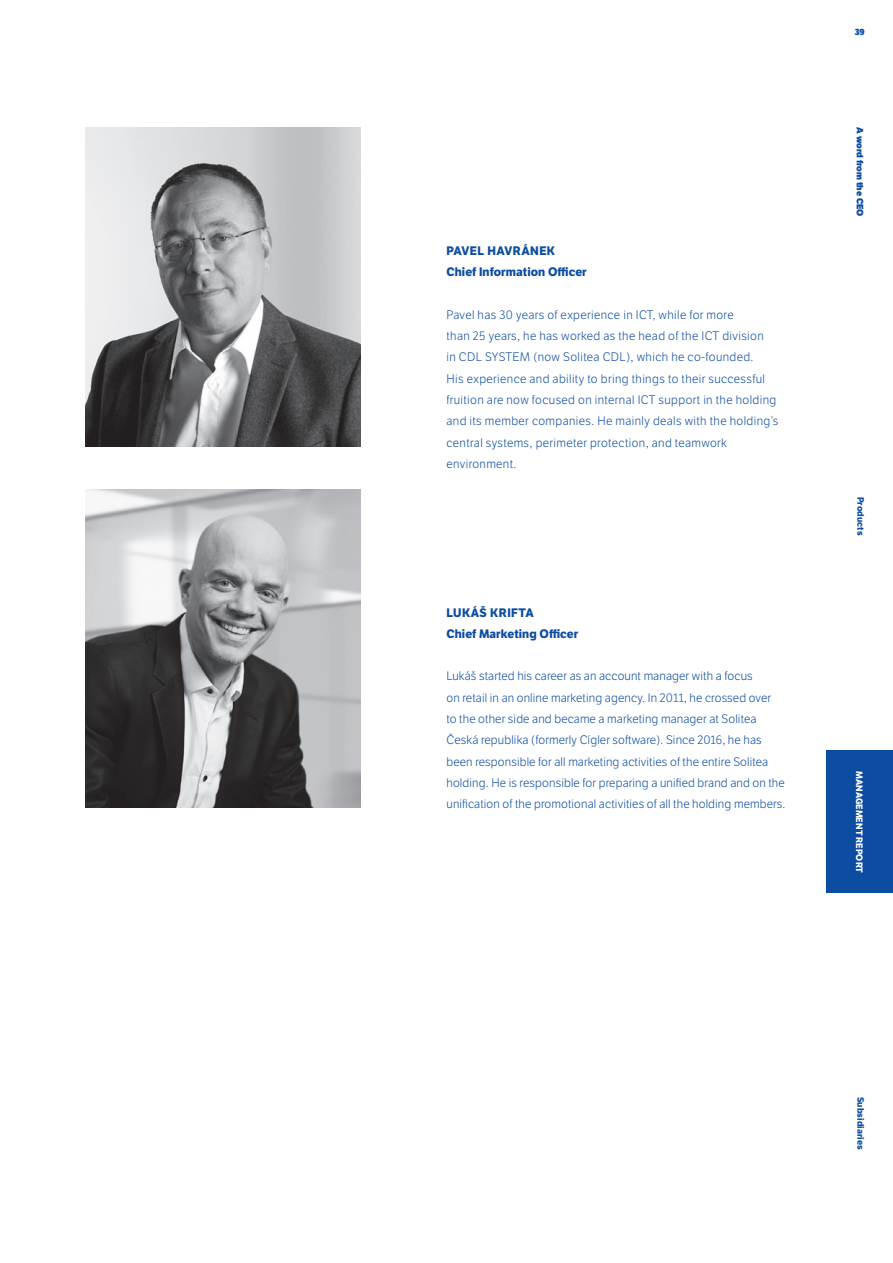
<style>
.page{position:relative;width:893px;height:1263px;background:#fff}
.page>*{position:absolute;margin:0;border:0;box-sizing:border-box;transform-origin:0 0}
.t1{font:300 12px/21.3px "LFT Etica";letter-spacing:.01em;color:#0d4da1}
.t2{font:300 12px/21.3px "LFT Etica";letter-spacing:.03em;color:#0d4da1}
.t3{font:700 12px/21.3px "LFT Etica";letter-spacing:.01em;color:#0d4da1}
.t4{font:700 9px "LFT Etica";letter-spacing:.01em;color:#0d4da1}
.t5{font:800 9px "LFT Etica";letter-spacing:.005em;color:#0d4da1}
.t6{font:700 9px "LFT Etica";letter-spacing:.01em;color:#fff}
</style>
<div class="page">
<img style="left:85px;top:128px;width:275px;height:318px">
<img style="left:85px;top:489px;width:275px;height:319px">
<div style="left:827px;top:750px;width:66px;height:143px;background:#0d4da1"></div>
<p class="t3" style="left:446px;top:240px;width:142px">PAVEL HAVRÁNEK<br>Chief Information Officer</p>
<p class="t2" style="left:446px;top:304px;width:333px">Pavel has 30 years of experience in ICT, while for more<br>than 25 years, he has worked as the head of the ICT division<br>in CDL SYSTEM (now Solitea CDL), which he co-founded.<br>His experience and ability to bring things to their successful fruition are now focused on internal ICT support in the holding and its member companies. He mainly deals with the holding’s central systems, perimeter protection, and teamwork environment.</p>
<p class="t3" style="left:446px;top:602px;width:133px">LUKÁŠ KRIFTA<br>Chief Marketing Officer</p>
<p class="t1" style="left:446px;top:666px;width:340px">Lukáš started his career as an account manager with a focus<br>on retail in an online marketing agency. In 2011, he crossed over<br>to the other side and became a marketing manager at Solitea Česká republika (formerly Cígler software). Since 2016, he has been responsible for all marketing activities of the entire Solitea holding. He is responsible for preparing a unified brand and on the unification of the promotional activities of all the holding members.</p>
<p class="t5" style="left:855px;top:26px;width:12px">39</p>
<p class="t5" style="left:866px;top:127px;width:90px;rotate:90deg">A word from the CEO</p>
<p class="t4" style="left:866px;top:497px;width:40px;rotate:90deg">Products</p>
<p class="t6" style="left:865px;top:771px;width:104px;rotate:90deg">MANAGEMENT REPORT</p>
<p class="t4" style="left:866px;top:1097px;width:54px;rotate:90deg">Subsidiaries</p>
</div>
